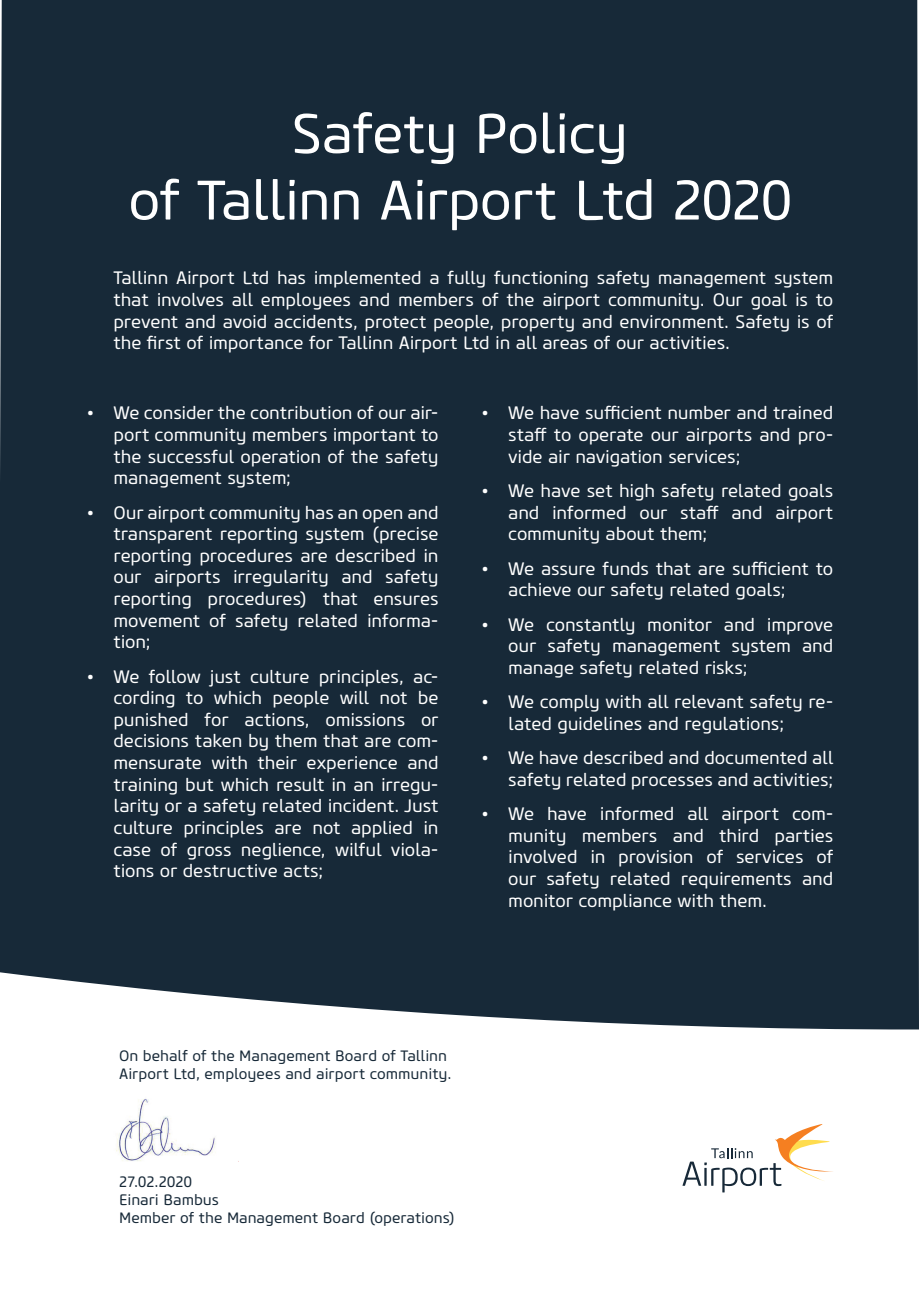
<style>
.page{position:relative;width:919px;height:1289px;background:#fff}
.page>*{position:absolute;margin:0;border:0;box-sizing:border-box;transform-origin:0 0}
.t1{font:55.5px/66.4px "Core Sans M45";letter-spacing:-.015em;color:#fff;text-align:center}
.t2{font:18px/21.6px "Core Sans M45";letter-spacing:-.01em;color:#fff;text-align:justify}
.t3{font:15px/18px "Core Sans M45";color:#172938}
</style>
<div class="page">
<div style="left:0;top:0;width:918px;height:1029px;background:#172938"></div>
<svg style="left:682px;top:1124px;width:151px;height:68px"></svg>
<img style="left:116px;top:1099px;width:100px;height:62px">
<h1 class="t1" style="left:128px;top:102px;width:664px">Safety Policy<br>of Tallinn Airport Ltd 2020</h1>
<p class="t2" style="left:113px;top:268px;width:721px">Tallinn Airport Ltd has implemented a fully functioning safety management system that involves all employees and members of the airport community. Our goal is to prevent and avoid accidents, protect people, property and environment. Safety is of the first of importance for Tallinn Airport Ltd in all areas of our activities.</p>
<p class="t2" style="left:113px;top:403px;width:326px;text-indent:-27px">• We consider the contribution of our air&shy;port community members important to the successful operation of the safety management system;</p>
<p class="t2" style="left:113px;top:502px;width:326px;text-indent:-27px">• Our airport community has an open and transparent reporting system (precise reporting procedures are described in our airports irregularity and safety reporting procedures) that ensures movement of safety related informa&shy;tion;</p>
<p class="t2" style="left:113px;top:666px;width:326px;text-indent:-27px">• We follow just culture principles, ac&shy;cording to which people will not be punished for actions, omissions or decisions taken by them that are com&shy;mensurate with their experience and training but which result in an irregu&shy;larity or a safety related incident. Just culture principles are not applied in case of gross neglience, wilful viola&shy;tions or destructive acts;</p>
<p class="t2" style="left:508px;top:403px;width:326px;text-indent:-27px">• We have sufficient number and trained staff to operate our airports and pro&shy;vide air navigation services;</p>
<p class="t2" style="left:508px;top:480px;width:326px;text-indent:-27px">• We have set high safety related goals and informed our staff and airport community about them;</p>
<p class="t2" style="left:508px;top:558px;width:326px;text-indent:-27px">• We assure funds that are sufficient to achieve our safety related goals;</p>
<p class="t2" style="left:508px;top:614px;width:326px;text-indent:-27px">• We constantly monitor and improve our safety management system and manage safety related risks;</p>
<p class="t2" style="left:508px;top:691px;width:326px;text-indent:-27px">• We comply with all relevant safety re&shy;lated guidelines and regulations;</p>
<p class="t2" style="left:481px;top:747px;width:353px;text-align:right">• We have described and documented all safety related processes and activities;</p>
<p class="t2" style="left:508px;top:803px;width:326px;text-indent:-27px">• We have informed all airport com&shy;munity members and third parties involved in provision of services of our safety related requirements and monitor compliance with them.</p>
<p class="t3" style="left:119px;top:1046px;width:334px">On behalf of the Management Board of Tallinn<br>Airport Ltd, employees and airport community.</p>
<p class="t3" style="left:119px;top:1172px;width:337px">27.02.2020<br>Einari Bambus<br>Member of the Management Board (operations)</p>
</div>
